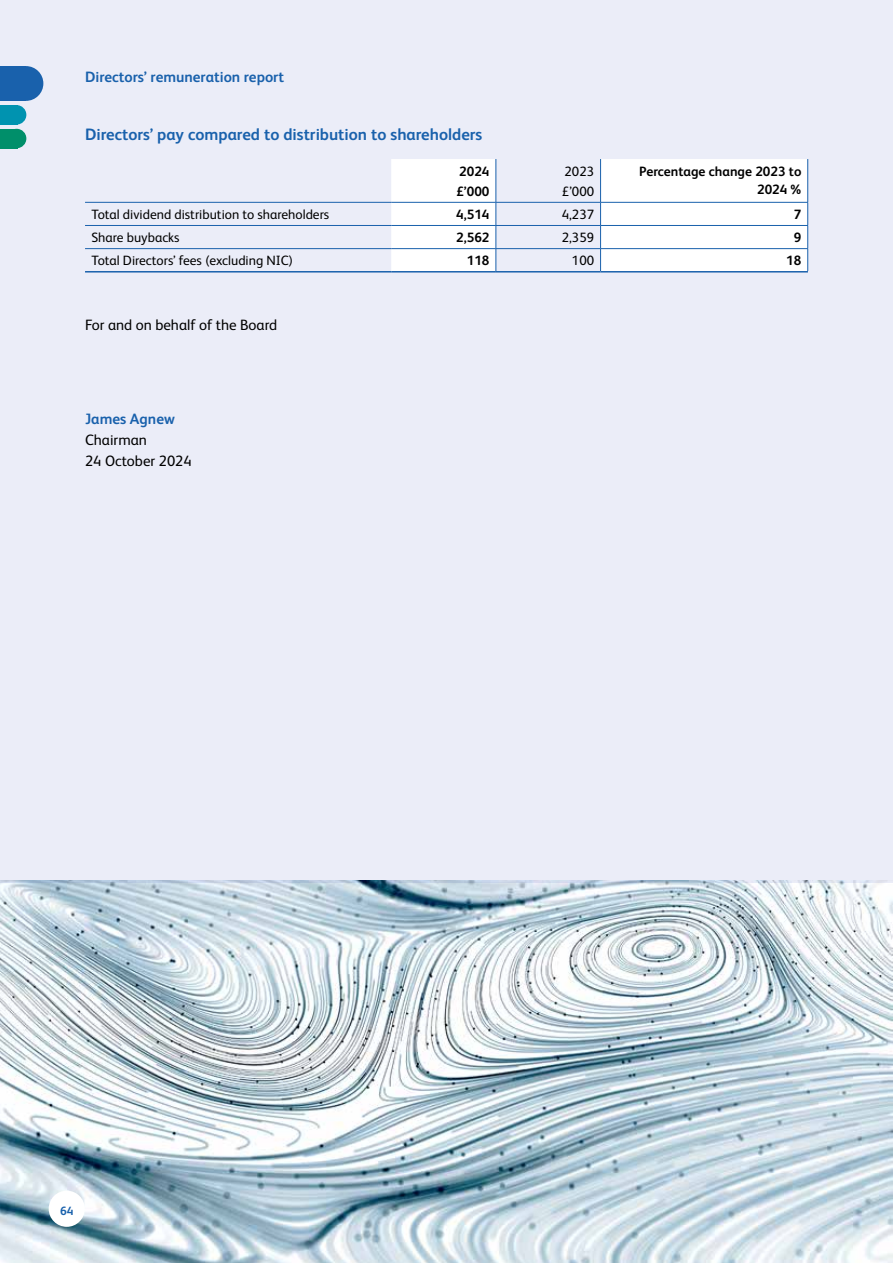
<style>
.page{position:relative;width:893px;height:1263px;background:#fff}
.page>*{position:absolute;margin:0;border:0;box-sizing:border-box;transform-origin:0 0}
.t1{font:700 16.5px "FS Albert Pro";color:#1961ac}
.t2{font:15px/21px "FS Albert Pro";color:#000}
.t3{font:700 15px "FS Albert Pro";color:#1961ac}
.t4{font:13.5px/20.1px "FS Albert Pro";color:#000}
.t5{font:700 13.5px/20.1px "FS Albert Pro";color:#000}
.t6{font:700 12px "FS Albert Pro";color:#1961ac}
</style>
<div class="page">
<div style="left:0;top:0;width:893px;height:882px;background:#ebedf8"></div>
<img style="left:0;top:881px;width:893px;height:382px">
<svg style="left:391px;top:159px;width:416px;height:112px;fill:#fff"></svg>
<hr style="left:600px;top:159px;width:1px;height:43px;background:#1961ac">
<hr style="left:807px;top:159px;width:1px;height:43px;background:#1961ac">
<hr style="left:85px;top:202px;width:306px;height:1px;background:#1961ac">
<hr style="left:391px;top:202px;width:105px;height:1px;background:#1961ac">
<hr style="left:496px;top:202px;width:105px;height:1px;background:#1961ac">
<hr style="left:601px;top:202px;width:207px;height:1px;background:#1961ac">
<hr style="left:85px;top:225px;width:306px;height:1px;background:#1961ac">
<hr style="left:391px;top:225px;width:105px;height:1px;background:#1961ac">
<hr style="left:496px;top:225px;width:105px;height:1px;background:#1961ac">
<hr style="left:601px;top:225px;width:207px;height:1px;background:#1961ac">
<hr style="left:85px;top:248px;width:306px;height:1px;background:#1961ac">
<hr style="left:391px;top:248px;width:105px;height:1px;background:#1961ac">
<hr style="left:496px;top:248px;width:105px;height:1px;background:#1961ac">
<hr style="left:601px;top:248px;width:207px;height:1px;background:#1961ac">
<svg style="left:600px;top:202px;width:1px;height:69px"></svg>
<svg style="left:807px;top:202px;width:1px;height:69px"></svg>
<hr style="left:85px;top:271px;width:306px;height:2px;background:#1961ac">
<hr style="left:391px;top:271px;width:105px;height:2px;background:#1961ac">
<hr style="left:496px;top:271px;width:105px;height:2px;background:#1961ac">
<hr style="left:601px;top:271px;width:207px;height:2px;background:#1961ac">
<hr style="left:496px;top:159px;width:1px;height:43px;background:#1961ac">
<svg style="left:496px;top:202px;width:1px;height:69px"></svg>
<div style="left:7px;top:105px;width:19px;height:20px;background:#0093b0;border-radius:50%"></div>
<div style="left:0;top:105px;width:17px;height:20px;background:#0093b0"></div>
<div style="left:9px;top:66px;width:34px;height:35px;background:#1961ac;border-radius:50%"></div>
<div style="left:0;top:66px;width:26px;height:35px;background:#1961ac"></div>
<div style="left:0;top:129px;width:17px;height:19px;background:#008f6a"></div>
<div style="left:7px;top:129px;width:19px;height:19px;background:#008f6a;border-radius:50%"></div>
<div style="left:49px;top:1191px;width:36px;height:36px;background:#fff;border-radius:50%"></div>
<p class="t3" style="left:85px;top:66px;width:201px">Directors’ remuneration report</p>
<p class="t1" style="left:85px;top:123px;width:399px">Directors’ pay compared to distribution to shareholders</p>
<p class="t5" style="left:456px;top:160px;width:35px">2024 £’000</p>
<p class="t4" style="left:562px;top:160px;width:34px">2023 £’000</p>
<p class="t5" style="left:639px;top:161px;width:164px;line-height:18px;text-align:right">Percentage change 2023 to<br>2024 %</p>
<p class="t4" style="left:91px;top:203px;width:239px">Total dividend distribution to shareholders</p>
<p class="t5" style="left:456px;top:204px;width:35px">4,514</p>
<p class="t4" style="left:562px;top:203px;width:34px">4,237</p>
<p class="t5" style="left:794px;top:204px;width:9px">7</p>
<p class="t4" style="left:91px;top:227px;width:90px">Share buybacks</p>
<p class="t5" style="left:456px;top:227px;width:35px">2,562</p>
<p class="t4" style="left:562px;top:227px;width:34px">2,359</p>
<p class="t5" style="left:794px;top:227px;width:9px">9</p>
<p class="t4" style="left:91px;top:250px;width:203px">Total Directors’ fees (excluding NIC)</p>
<p class="t5" style="left:467px;top:250px;width:24px">118</p>
<p class="t4" style="left:572px;top:250px;width:24px">100</p>
<p class="t5" style="left:786px;top:250px;width:17px">18</p>
<p class="t2" style="left:85px;top:313px;width:194px">For and on behalf of the Board</p>
<p class="t3" style="left:85px;top:408px;width:91px">James Agnew</p>
<p class="t2" style="left:85px;top:428px;width:108px">Chairman<br>24 October 2024</p>
<p class="t6" style="left:60px;top:1202px;width:15px">64</p>
</div>
